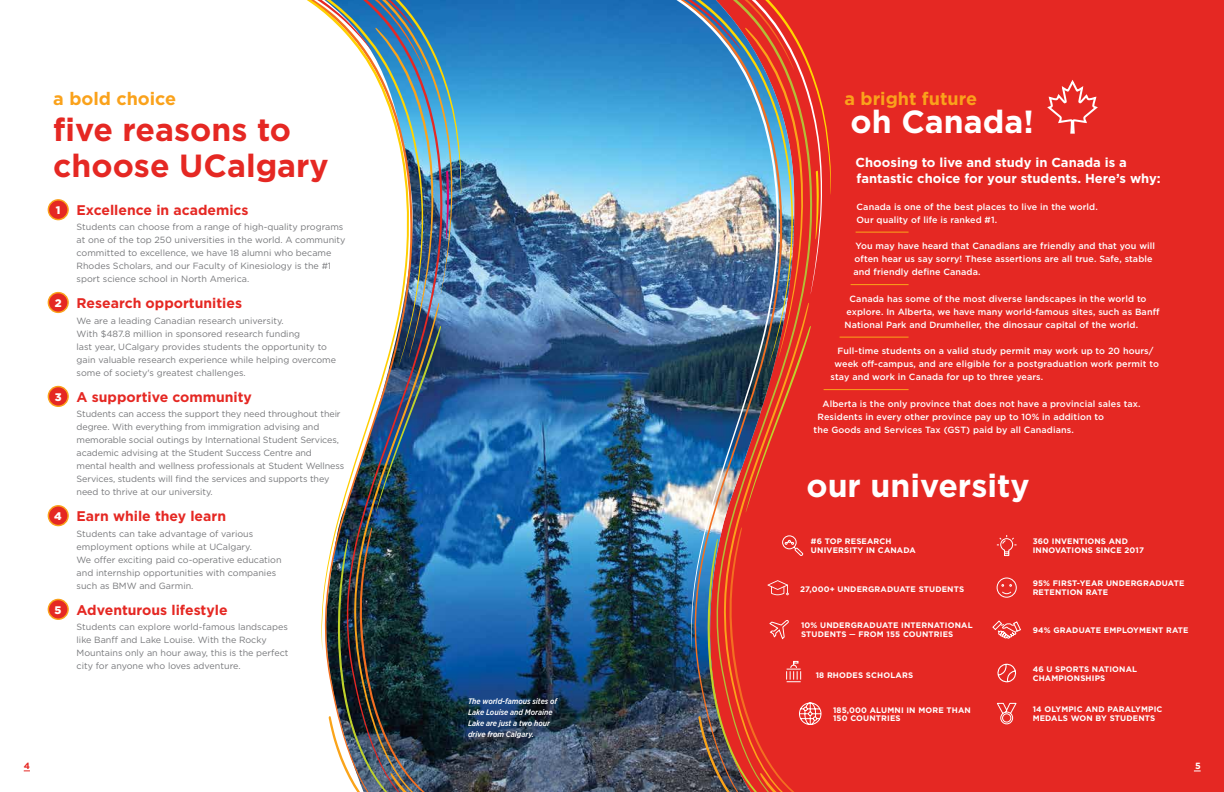
<style>
.page{position:relative;width:1224px;height:792px;background:#fff}
.page>*{position:absolute;margin:0;border:0;box-sizing:border-box;transform-origin:0 0}
.t1{font:700 32px/35.7px "Gotham";color:#e52823}
.t2{font:700 32px "Gotham";color:#fff}
.t3{font:700 18px "Gotham";color:#faa21b}
.t4{font:700 14px "Gotham";color:#e52823}
.t5{font:700 13px/16px "Gotham";color:#fff}
.t6{font:900 11px "Gotham";color:#fff}
.t7{font:9px/13px "Gotham";color:#77787b}
.t8{font:500 9px/13px "Gotham";letter-spacing:.01em;color:#fff}
.t9{font:700 9px "Gotham";color:#e52823}
.t10{font:700 9px "Gotham";color:#fff}
.t11{font:700 8px/8.8px "Gotham";letter-spacing:.02em;color:#fff}
.t12{font:italic 500 8px/11px "Gotham Narrow";color:#fff}
.s1{font-family:"Gotham Narrow";font-weight:500}
</style>
<div class="page">
<div style="left:690px;top:0;width:534px;height:792px;background:#e52823"></div>
<img style="left:463px;top:0;width:91px;height:792px">
<svg style="left:463px;top:301px;width:9px;height:225px;background:#2b6aa9"></svg>
<img style="left:328px;top:526px;width:152px;height:266px">
<img style="left:410px;top:0;width:51px;height:512px">
<img style="left:307px;top:0;width:103px;height:650px">
<img style="left:554px;top:0;width:144px;height:792px">
<img style="left:570px;top:0;width:261px;height:512px">
<img style="left:625px;top:0;width:155px;height:650px">
<div style="left:48px;top:200px;width:20px;height:20px;background:#e52823;border-radius:50%"></div>
<div style="left:48px;top:199px;width:21px;height:21px;border:1px solid #faa21b;border-radius:50%"></div>
<div style="left:48px;top:506px;width:20px;height:20px;background:#e52823;border-radius:50%"></div>
<div style="left:48px;top:505px;width:21px;height:21px;border:1px solid #faa21b;border-radius:50%"></div>
<div style="left:48px;top:599px;width:20px;height:20px;background:#e52823;border-radius:50%"></div>
<div style="left:48px;top:599px;width:21px;height:21px;border:1px solid #faa21b;border-radius:50%"></div>
<div style="left:48px;top:293px;width:20px;height:19px;background:#e52823;border-radius:50%"></div>
<div style="left:48px;top:292px;width:21px;height:21px;border:1px solid #faa21b;border-radius:50%"></div>
<div style="left:48px;top:387px;width:20px;height:19px;background:#e52823;border-radius:50%"></div>
<div style="left:48px;top:386px;width:21px;height:21px;border:1px solid #faa21b;border-radius:50%"></div>
<svg style="left:996px;top:577px;width:21px;height:21px"></svg>
<svg style="left:992px;top:620px;width:29px;height:19px"></svg>
<svg style="left:997px;top:702px;width:20px;height:23px"></svg>
<svg style="left:997px;top:663px;width:20px;height:20px"></svg>
<svg style="left:698px;top:526px;width:124px;height:266px"></svg>
<svg style="left:996px;top:535px;width:21px;height:22px"></svg>
<hr style="left:856px;top:232px;width:53px;height:1px;background:#faa61a">
<hr style="left:851px;top:284px;width:58px;height:1px;background:#faa61a">
<hr style="left:840px;top:337px;width:69px;height:1px;background:#faa61a">
<hr style="left:824px;top:389px;width:85px;height:1px;background:#faa61a">
<svg style="left:1047px;top:80px;width:51px;height:54px"></svg>
<h2 class="t3" style="left:53px;top:87px;width:125px">a bold choice</h2>
<h1 class="t1" style="left:53px;top:111px;width:277px">five reasons to choose UCalgary</h1>
<h3 class="t4" style="left:77px;top:200px;width:174px">Excellence in academics</h3>
<p class="t7" style="left:77px;top:220px;width:270px">Students can choose from a range of high-quality programs at one of the top 250 universities in the world. A community committed to excellence, we have 18 alumni who became Rhodes Scholars, and our Faculty of Kinesiology is the #1 sport science school in North America.</p>
<h3 class="t4" style="left:77px;top:294px;width:167px">Research opportunities</h3>
<p class="t7" style="left:77px;top:314px;width:261px">We are a leading Canadian research university.<br>With $487.8 million in sponsored research funding<br>last year, UCalgary provides students the opportunity to gain valuable research experience while helping overcome some of society's greatest challenges.</p>
<h3 class="t4" style="left:77px;top:387px;width:177px">A supportive community</h3>
<p class="t7" style="left:77px;top:407px;width:269px">Students can access the support they need throughout their degree. With everything from immigration advising and memorable social outings by International Student Services, academic advising at the Student Success Centre and mental health and wellness professionals at Student Wellness Services, students will find the services and supports they need to thrive at our university.</p>
<h3 class="t4" style="left:77px;top:507px;width:151px">Earn while they learn</h3>
<p class="t7" style="left:77px;top:527px;width:207px">Students can take advantage of various employment options while at UCalgary.<br>We offer exciting paid co-operative education and internship opportunities with companies such as BMW and Garmin.</p>
<h3 class="t4" style="left:77px;top:600px;width:153px">Adventurous lifestyle</h3>
<p class="t7" style="left:77px;top:620px;width:213px">Students can explore world-famous landscapes like Banff and Lake Louise. With the Rocky Mountains only an hour away, this is the perfect city for anyone who loves adventure.</p>
<p class="t6" style="left:56px;top:203px;width:6px">1</p>
<p class="t6" style="left:55px;top:295px;width:8px">2</p>
<p class="t6" style="left:55px;top:389px;width:8px">3</p>
<p class="t6" style="left:54px;top:509px;width:9px">4</p>
<p class="t6" style="left:55px;top:602px;width:8px">5</p>
<p class="t9" style="left:24px;top:760px;width:8px">4</p>
<p class="t12" style="left:468px;top:696px;width:91px">The world-famous sites of<br>Lake Louise and Moraine<br>Lake are just a two hour drive from Calgary.</p>
<h2 class="t3" style="left:845px;top:87px;width:134px">a bright future</h2>
<h1 class="t2" style="left:851px;top:101px;width:185px">oh Canada!</h1>
<h3 class="t5" style="left:856px;top:154px;width:307px">Choosing to live and study in Canada is a fantastic choice for your students. Here’s why:</h3>
<p class="t8" style="left:857px;top:200px;width:243px">Canada is one of the best places to live in the world.<br>Our quality of life is ranked #1.</p>
<p class="t8" style="left:854px;top:239px;width:303px">You may have heard that Canadians are friendly and that you will often hear us say sorry! These assertions are all true. Safe, stable and friendly define Canada.</p>
<p class="t8" style="left:845px;top:292px;width:316px;text-indent:5px">Canada has some of the most diverse landscapes in the world to explore. In Alberta, we have many world-famous sites, such as Banff<br>National Park and Drumheller, the dinosaur capital of the world.</p>
<p class="t8" style="left:838px;top:344px;width:317px">Full-time students on a valid study permit may work up to 20 hours/</p>
<p class="t8" style="left:835px;top:357px;width:326px">week off-campus, and are eligible for a postgraduation work permit to</p>
<p class="t8" style="left:831px;top:370px;width:214px">stay and work in Canada for up to three years.</p>
<p class="t8" style="left:823px;top:397px;width:320px">Alberta is the only province that does not have a provincial sales tax.</p>
<p class="t8" style="left:818px;top:410px;width:288px">Residents in every other province pay up to 10% in addition to</p>
<p class="t8" style="left:814px;top:423px;width:262px">the Goods and Services Tax (GST) paid by all Canadians.</p>
<h1 class="t2" style="left:806px;top:464px;width:225px">our university</h1>
<p class="t11" style="left:811px;top:537px;width:106px">#6 TOP RESEARCH<br>UNIVERSITY IN CANADA</p>
<p class="t11" style="left:1033px;top:537px;width:113px">360 INVENTIONS AND<br>INNOVATIONS SINCE 2017</p>
<p class="t11" style="left:800px;top:584px;width:166px">27,000+ UNDERGRADUATE STUDENTS</p>
<p class="t11" style="left:1033px;top:579px;width:153px">95% FIRST-YEAR UNDERGRADUATE<br>RETENTION RATE</p>
<p class="t11" style="left:801px;top:621px;width:173px">10% UNDERGRADUATE INTERNATIONAL<br>STUDENTS <span class="s1">—</span> FROM 155 COUNTRIES</p>
<p class="t11" style="left:1033px;top:625px;width:157px">94% GRADUATE EMPLOYMENT RATE</p>
<p class="t11" style="left:816px;top:671px;width:99px">18 RHODES SCHOLARS</p>
<p class="t11" style="left:1033px;top:665px;width:106px">46 U SPORTS NATIONAL<br>CHAMPIONSHIPS</p>
<p class="t11" style="left:833px;top:705px;width:139px">185,000 ALUMNI IN MORE THAN<br>150 COUNTRIES</p>
<p class="t11" style="left:1033px;top:705px;width:131px">14 OLYMPIC AND PARALYMPIC<br>MEDALS WON BY STUDENTS</p>
<p class="t10" style="left:1195px;top:760px;width:7px">5</p>
</div>
